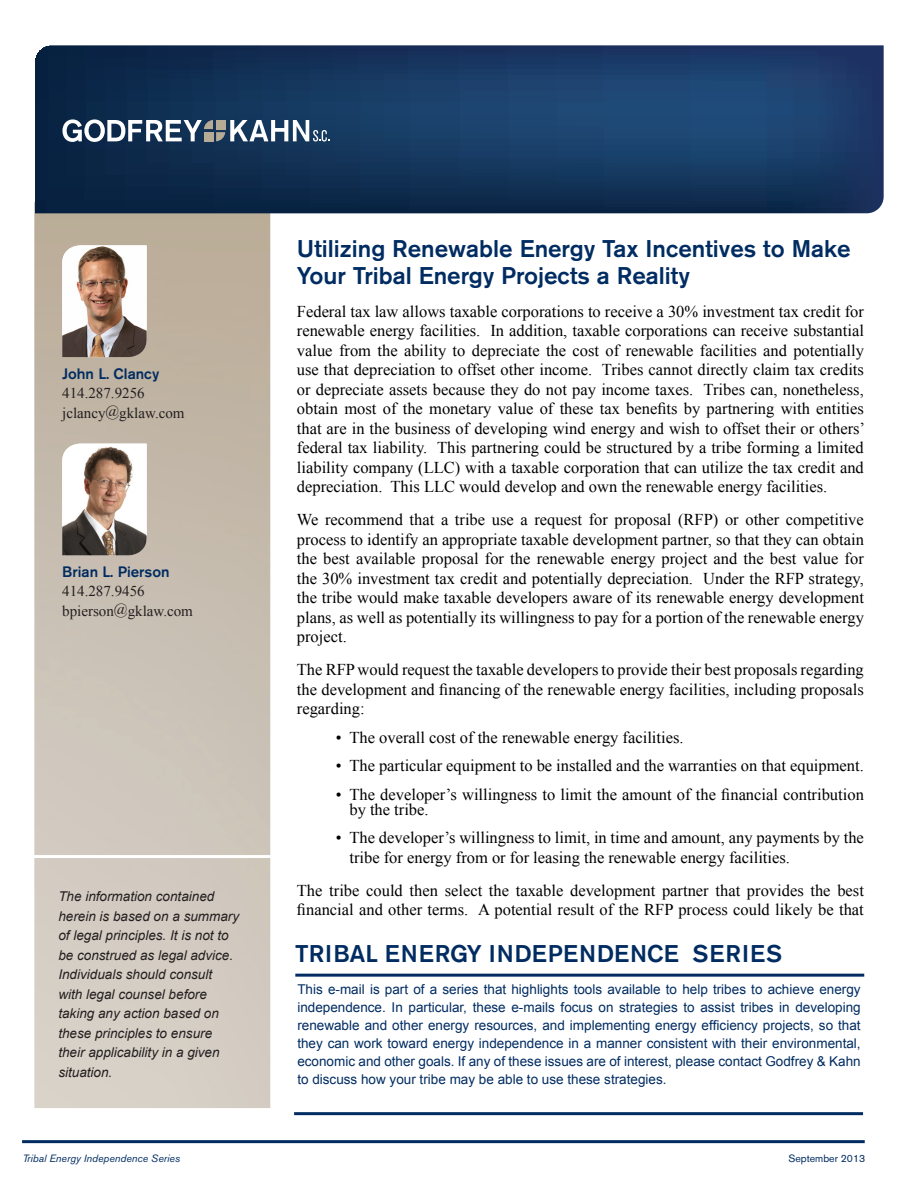
<style>
.page{position:relative;width:918px;height:1188px;background:#fff}
.page>*{position:absolute;margin:0;border:0;box-sizing:border-box;transform-origin:0 0}
.t1{font:500 24px/27px "Akzidenz Grotesk BE";color:#002c62}
.t2{font:500 24px "Akzidenz Grotesk BE";letter-spacing:.04em;color:#002c62}
.t3{font:16.5px/19.5px "Times New Roman";color:#000;text-align:justify}
.t4{font:15px/19.5px "Times New Roman";color:#231f20}
.t5{font:500 15px "Akzidenz Grotesk BE";color:#002c62}
.t6{font:13.5px/18px "Arial";color:#002c62;text-align:justify}
.t7{font:italic 13.5px/19.5px "Arial";color:#231f20}
.t8{font:italic 10.5px "Akzidenz Grotesk BE";color:#002c62}
.t9{font:10.5px "Akzidenz Grotesk BE";color:#002c62}
</style>
<div class="page">
<svg style="left:35px;top:46px;width:849px;height:167px;background:#14355c"></svg>
<img style="left:62px;top:245px;width:85px;height:112px">
<img style="left:62px;top:444px;width:85px;height:111px">
<svg style="left:62px;top:119px;width:267px;height:23px"></svg>
<hr style="left:22px;top:1140px;width:843px;height:3px;background:#002c62">
<hr style="left:295px;top:974px;width:569px;height:3px;background:#002c62">
<hr style="left:294px;top:1112px;width:569px;height:3px;background:#002c62">
<p class="t5" style="left:62px;top:364px;width:99px">John L. Clancy</p>
<p class="t4" style="left:62px;top:383px;width:124px">414.287.9256 jclancy@gklaw.com</p>
<p class="t5" style="left:62px;top:563px;width:109px">Brian L. Pierson</p>
<p class="t4" style="left:62px;top:581px;width:132px">414.287.9456 bpierson@gklaw.com</p>
<p class="t7" style="left:58px;top:887px;width:182px">The information contained herein is based on a summary of legal principles. It is not to be construed as legal advice.<br>Individuals should consult with legal counsel before taking any action based on these principles to ensure their applicability in a given situation.</p>
<p class="t1" style="left:297px;top:234px;width:555px">Utilizing Renewable Energy Tax Incentives to Make<br>Your Tribal Energy Projects a Reality</p>
<p class="t3" style="left:297px;top:301px;width:570px">Federal tax law allows taxable corporations to receive a 30% investment tax credit for renewable energy facilities. In addition, taxable corporations can receive substantial value from the ability to depreciate the cost of renewable facilities and potentially use that depreciation to offset other income. Tribes cannot directly claim tax credits or depreciate assets because they do not pay income taxes. Tribes can, nonetheless, obtain most of the monetary value of these tax benefits by partnering with entities that are in the business of developing wind energy and wish to offset their or others’ federal tax liability. This partnering could be structured by a tribe forming a limited liability company (LLC) with a taxable corporation that can utilize the tax credit and depreciation. This LLC would develop and own the renewable energy facilities.</p>
<p class="t3" style="left:297px;top:510px;width:569px">We recommend that a tribe use a request for proposal (RFP) or other competitive process to identify an appropriate taxable development partner, so that they can obtain the best available proposal for the renewable energy project and the best value for the 30% investment tax credit and potentially depreciation. Under the RFP strategy, the tribe would make taxable developers aware of its renewable energy development plans, as well as potentially its willingness to pay for a portion of the renewable energy project.</p>
<p class="t3" style="left:297px;top:660px;width:569px">The RFP would request the taxable developers to provide their best proposals regarding the development and financing of the renewable energy facilities, including proposals regarding:</p>
<p class="t3" style="left:336px;top:727px;width:349px">• The overall cost of the renewable energy facilities.</p>
<p class="t3" style="left:336px;top:756px;width:530px">• The particular equipment to be installed and the warranties on that equipment.</p>
<p class="t3" style="left:349px;top:786px;width:516px;line-height:15px;text-indent:-14px">• The developer’s willingness to limit the amount of the financial contribution by the tribe.</p>
<p class="t3" style="left:349px;top:828px;width:516px;text-indent:-14px">• The developer’s willingness to limit, in time and amount, any payments by the tribe for energy from or for leasing the renewable energy facilities.</p>
<p class="t3" style="left:297px;top:880px;width:569px">The tribe could then select the taxable development partner that provides the best financial and other terms. A potential result of the RFP process could likely be that</p>
<p class="t2" style="left:295px;top:939px;width:488px">TRIBAL ENERGY INDEPENDENCE SERIES</p>
<p class="t6" style="left:297px;top:980px;width:565px">This e-mail is part of a series that highlights tools available to help tribes to achieve energy independence. In particular, these e-mails focus on strategies to assist tribes in developing renewable and other energy resources, and implementing energy efficiency projects, so that they can work toward energy independence in a manner consistent with their environmental, economic and other goals. If any of these issues are of interest, please contact Godfrey &amp; Kahn to discuss how your tribe may be able to use these strategies.</p>
<p class="t8" style="left:23px;top:1152px;width:159px">Tribal Energy Independence Series</p>
<p class="t9" style="left:788px;top:1152px;width:78px">September 2013</p>
</div>
